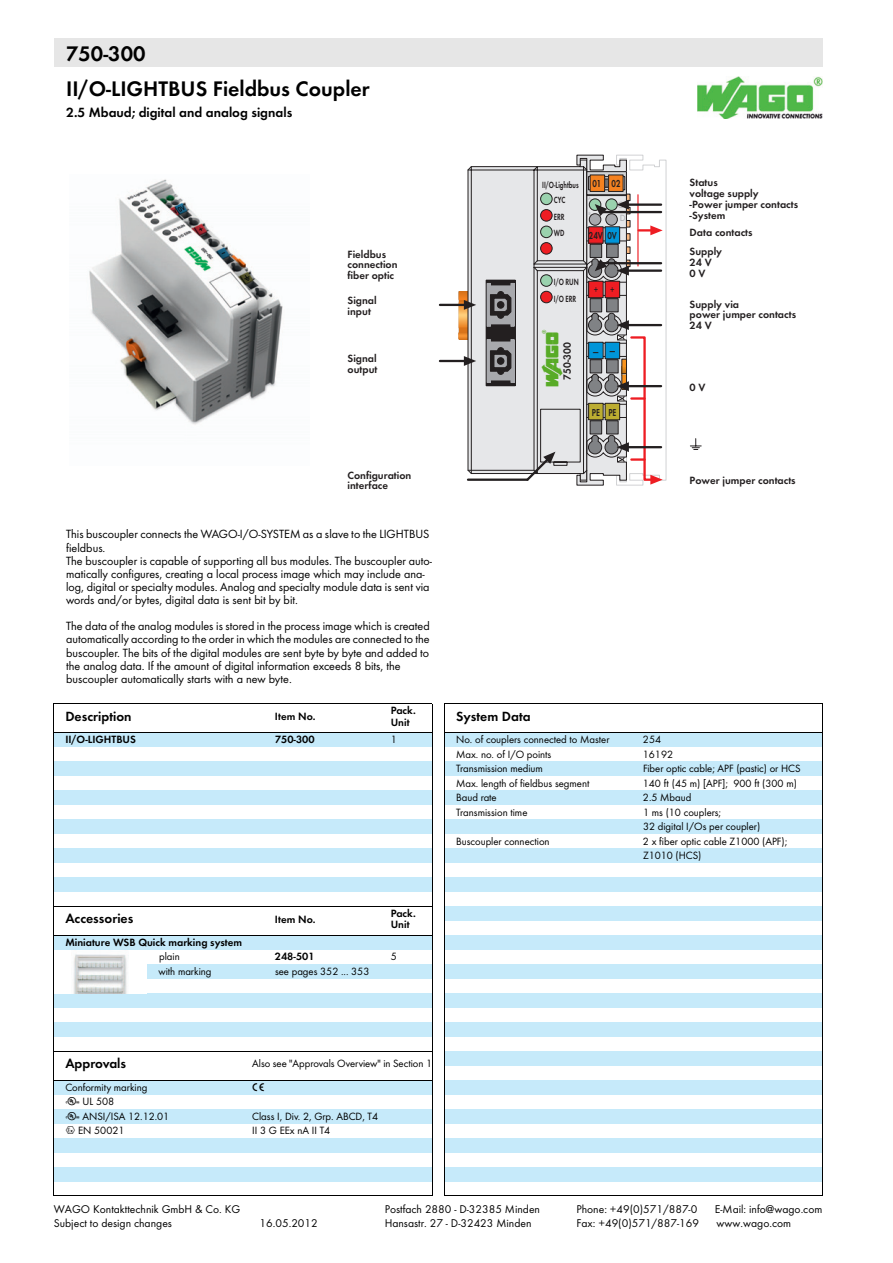
<style>
.page{position:relative;width:893px;height:1263px;background:#fff}
.page>*{position:absolute;margin:0;border:0;box-sizing:border-box;transform-origin:0 0}
.t1{font:700 21.9px/35.2px "WAGO Futura FM";color:#000}
.t2{font:500 17.4px "WAGO";color:#58ab27;scale:.94 1}
.t3{font:700 13.8px "WAGO Futura FM";color:#000}
.t4{font:12.3px/13.2px "WAGO Futura FM";color:#000}
.t5{font:11.7px/14px "Futura TOT Boo";color:#000}
.t6{font:10.95px/14.4px "WAGO Futura FM";color:#000}
.t7{font:10.95px/10.9px "Futura TOT Dem";color:#231f20}
.t8{font:700 10.95px/11.2px "WAGO Futura FM";color:#000}
.t9{font:10.95px "Futura TOT Dem";color:#231f20;scale:.94 1}
.t10{font:10.5px "Futura TOT Dem";color:#231f20;scale:.75 1}
.t11{font:9.3px/16.5px "Futura TOT Dem";color:#231f20;text-align:justify;scale:.7 1}
.t12{font:9.3px/13.4px "Futura TOT Boo";color:#a8a9ad}
.t13{font:4.65px "Futura TOT Boo";color:#a8a9ad}
</style>
<div class="page">
<div style="left:54px;top:733px;width:769px;height:14px;background:#c6eafa"></div>
<div style="left:54px;top:762px;width:769px;height:14px;background:#c6eafa"></div>
<div style="left:54px;top:791px;width:769px;height:14px;background:#c6eafa"></div>
<div style="left:54px;top:820px;width:769px;height:14px;background:#c6eafa"></div>
<div style="left:54px;top:849px;width:769px;height:14px;background:#c6eafa"></div>
<div style="left:54px;top:877px;width:769px;height:15px;background:#c6eafa"></div>
<div style="left:54px;top:906px;width:769px;height:15px;background:#c6eafa"></div>
<div style="left:54px;top:935px;width:769px;height:15px;background:#c6eafa"></div>
<div style="left:54px;top:964px;width:769px;height:15px;background:#c6eafa"></div>
<div style="left:54px;top:993px;width:769px;height:15px;background:#c6eafa"></div>
<div style="left:54px;top:1022px;width:769px;height:15px;background:#c6eafa"></div>
<div style="left:54px;top:1051px;width:769px;height:15px;background:#c6eafa"></div>
<div style="left:54px;top:1080px;width:769px;height:14px;background:#c6eafa"></div>
<div style="left:54px;top:1109px;width:769px;height:14px;background:#c6eafa"></div>
<div style="left:54px;top:1138px;width:769px;height:14px;background:#c6eafa"></div>
<div style="left:54px;top:1167px;width:769px;height:14px;background:#c6eafa"></div>
<div style="left:0;top:38px;width:823px;height:29px;background:#e6e6e6"></div>
<div style="left:432px;top:700px;width:12px;height:494px;background:#fff"></div>
<img style="left:89px;top:179px;width:194px;height:246px">
<svg style="left:690px;top:439px;width:11px;height:11px"></svg>
<hr style="left:440px;top:304px;width:25px;height:2px;background:#231f20">
<hr style="left:440px;top:360px;width:25px;height:2px;background:#231f20">
<svg style="left:459px;top:154px;width:208px;height:332px"></svg>
<hr style="left:628px;top:385px;width:33px;height:2px;background:#231f20">
<div style="left:54px;top:906px;width:93px;height:29px;background:#fff"></div>
<div style="left:147px;top:906px;width:231px;height:29px;background:#fff"></div>
<div style="left:378px;top:906px;width:54px;height:29px;background:#fff"></div>
<div style="left:54px;top:950px;width:93px;height:43px;background:#fff"></div>
<div style="left:54px;top:1051px;width:186px;height:29px;background:#fff"></div>
<div style="left:240px;top:1051px;width:192px;height:29px;background:#fff"></div>
<hr style="left:53px;top:704px;width:1px;height:202px;background:#000">
<hr style="left:432px;top:704px;width:1px;height:202px;background:#000">
<hr style="left:53px;top:704px;width:379px;height:1px;background:#000">
<hr style="left:53px;top:732px;width:379px;height:1px;background:#000">
<hr style="left:53px;top:907px;width:1px;height:144px;background:#000">
<hr style="left:432px;top:907px;width:1px;height:144px;background:#000">
<hr style="left:53px;top:906px;width:379px;height:1px;background:#000">
<hr style="left:53px;top:935px;width:379px;height:1px;background:#000">
<hr style="left:53px;top:1051px;width:1px;height:144px;background:#000">
<hr style="left:432px;top:1051px;width:1px;height:144px;background:#000">
<hr style="left:53px;top:1051px;width:379px;height:1px;background:#000">
<hr style="left:53px;top:1080px;width:379px;height:1px;background:#000">
<hr style="left:53px;top:1196px;width:379px;height:1px;background:#000">
<img style="left:73px;top:954px;width:56px;height:39px">
<hr style="left:444px;top:704px;width:1px;height:491px;background:#000">
<hr style="left:822px;top:704px;width:1px;height:491px;background:#000">
<hr style="left:444px;top:704px;width:379px;height:1px;background:#000">
<hr style="left:444px;top:732px;width:379px;height:1px;background:#000">
<hr style="left:444px;top:1196px;width:379px;height:1px;background:#000">
<img style="left:52px;top:38px;width:2px;height:29px">
<div style="left:0;top:38px;width:52px;height:29px;background:#fff"></div>
<img style="left:697px;top:77px;width:125px;height:42px">
<h1 class="t1" style="left:66px;top:37px;width:305px">750-300<br>II/O-LIGHTBUS Fieldbus Coupler</h1>
<p class="t3" style="left:66px;top:106px;width:228px">2.5 Mbaud; digital and analog signals</p>
<p class="t7" style="left:348px;top:249px;width:52px">Fieldbus connection fiber optic</p>
<p class="t7" style="left:348px;top:295px;width:31px">Signal input</p>
<p class="t7" style="left:348px;top:354px;width:31px">Signal output</p>
<p class="t7" style="left:348px;top:470px;width:65px">Configuration interface</p>
<p class="t4" style="left:66px;top:529px;width:367px">This buscoupler connects the WAGO-I/O-SYSTEM as a slave to the LIGHTBUS fieldbus.<br>The buscoupler is capable of supporting all bus modules. The buscoupler auto&shy;matically configures, creating a local process image which may include ana&shy;log, digital or specialty modules. Analog and specialty module data is sent via words and/or bytes, digital data is sent bit by bit.</p>
<p class="t4" style="left:66px;top:621px;width:365px">The data of the analog modules is stored in the process image which is created automatically according to the order in which the modules are connected to the buscoupler. The bits of the digital modules are sent byte by byte and added to the analog data. If the amount of digital information exceeds 8 bits, the buscoupler automatically starts with a new byte.</p>
<p class="t3" style="left:65px;top:710px;width:68px">Description</p>
<p class="t8" style="left:275px;top:711px;width:42px">Item No.</p>
<p class="t8" style="left:391px;top:706px;width:26px">Pack.<br>Unit</p>
<p class="t8" style="left:65px;top:735px;width:72px">II/O-LIGHTBUS</p>
<p class="t8" style="left:275px;top:735px;width:41px">750-300</p>
<p class="t6" style="left:391px;top:733px;width:8px">1</p>
<p class="t3" style="left:65px;top:912px;width:69px">Accessories</p>
<p class="t8" style="left:275px;top:914px;width:42px">Item No.</p>
<p class="t8" style="left:391px;top:908px;width:26px">Pack.<br>Unit</p>
<p class="t8" style="left:65px;top:937px;width:178px">Miniature WSB Quick marking system</p>
<p class="t6" style="left:159px;top:950px;width:22px">plain</p>
<p class="t8" style="left:275px;top:952px;width:41px">248-501</p>
<p class="t6" style="left:391px;top:950px;width:8px">5</p>
<p class="t6" style="left:158px;top:965px;width:55px">with marking</p>
<p class="t6" style="left:275px;top:965px;width:96px">see pages 352 ... 353</p>
<p class="t11" style="left:542px;top:177px;width:54px">II/O-Lightbus</p>
<p class="t11" style="left:554px;top:192px;width:18px">CYC ERR WD</p>
<p class="t10" style="left:592px;top:179px;width:39px">01 02</p>
<p class="t13" style="left:588px;top:197px;width:4px">A</p>
<p class="t13" style="left:588px;top:211px;width:4px">B</p>
<p class="t12" style="left:618px;top:199px;width:10px">C<br>D</p>
<p class="t10" style="left:589px;top:231px;width:39px">24V 0V</p>
<p class="t11" style="left:554px;top:275px;width:37px">I/O RUN<br>I/O ERR</p>
<h2 class="t2" style="left:542px;top:388px;width:64px;rotate:-90deg">W</h2>
<p class="t9" style="left:562px;top:380px;width:41px;rotate:-90deg">750-300</p>
<p class="t10" style="left:594px;top:285px;width:29px">+ +</p>
<p class="t10" style="left:593px;top:346px;width:31px">— —</p>
<p class="t10" style="left:592px;top:408px;width:34px">PE PE</p>
<p class="t7" style="left:690px;top:178px;width:110px">Status<br>voltage supply<br>-Power jumper contacts -System</p>
<p class="t7" style="left:690px;top:227px;width:65px">Data contacts</p>
<p class="t7" style="left:690px;top:246px;width:34px">Supply<br>24 V<br>0 V</p>
<p class="t7" style="left:690px;top:299px;width:108px">Supply via<br>power jumper contacts<br>24 V</p>
<p class="t7" style="left:690px;top:383px;width:17px">0 V</p>
<p class="t7" style="left:690px;top:476px;width:108px">Power jumper contacts</p>
<p class="t3" style="left:456px;top:710px;width:76px">System Data</p>
<p class="t6" style="left:456px;top:733px;width:155px">No. of couplers connected to Master</p>
<p class="t6" style="left:643px;top:733px;width:20px">254</p>
<p class="t6" style="left:456px;top:748px;width:97px">Max. no. of I/O points</p>
<p class="t6" style="left:643px;top:748px;width:32px">16192</p>
<p class="t6" style="left:456px;top:762px;width:88px">Transmission medium</p>
<p class="t6" style="left:643px;top:762px;width:159px">Fiber optic cable; APF (pastic) or HCS</p>
<p class="t6" style="left:456px;top:777px;width:135px">Max. length of fieldbus segment</p>
<p class="t6" style="left:643px;top:777px;width:155px">140 ft (45 m) [APF]; 900 ft (300 m)</p>
<p class="t6" style="left:456px;top:791px;width:42px">Baud rate</p>
<p class="t6" style="left:643px;top:791px;width:50px">2.5 Mbaud</p>
<p class="t6" style="left:456px;top:806px;width:73px">Transmission time</p>
<p class="t6" style="left:643px;top:806px;width:119px">1 ms (10 couplers;<br>32 digital I/Os per coupler)</p>
<p class="t6" style="left:456px;top:835px;width:95px">Buscoupler connection</p>
<p class="t6" style="left:643px;top:835px;width:146px">2 x fiber optic cable Z1000 (APF);<br>Z1010 (HCS)</p>
<p class="t3" style="left:65px;top:1057px;width:62px">Approvals</p>
<p class="t6" style="left:252px;top:1057px;width:181px">Also see "Approvals Overview" in Section 1</p>
<p class="t6" style="left:83px;top:1081px;width:88px;text-indent:-17px">Conformity marking<br>UL 508<br>ANSI/ISA 12.12.01</p>
<p class="t6" style="left:252px;top:1110px;width:127px">Class I, Div. 2, Grp. ABCD, T4</p>
<p class="t6" style="left:65px;top:1124px;width:61px">✔ EN 50021</p>
<p class="t6" style="left:252px;top:1124px;width:80px">II 3 G EEx nA II T4</p>
<p class="t5" style="left:54px;top:1203px;width:188px">WAGO Kontakttechnik GmbH &amp; Co. KG<br>Subject to design changes</p>
<p class="t5" style="left:260px;top:1217px;width:60px">16.05.2012</p>
<p class="t5" style="left:385px;top:1203px;width:157px">Postfach 2880 - D-32385 Minden<br>Hansastr. 27 - D-32423 Minden</p>
<p class="t5" style="left:576px;top:1203px;width:122px">Phone: +49(0)571/887-0</p>
<p class="t5" style="left:715px;top:1203px;width:109px">E-Mail: info@wago.com</p>
<p class="t5" style="left:576px;top:1217px;width:124px">Fax: +49(0)571/887-169</p>
<p class="t5" style="left:716px;top:1217px;width:76px">www.wago.com</p>
</div>
